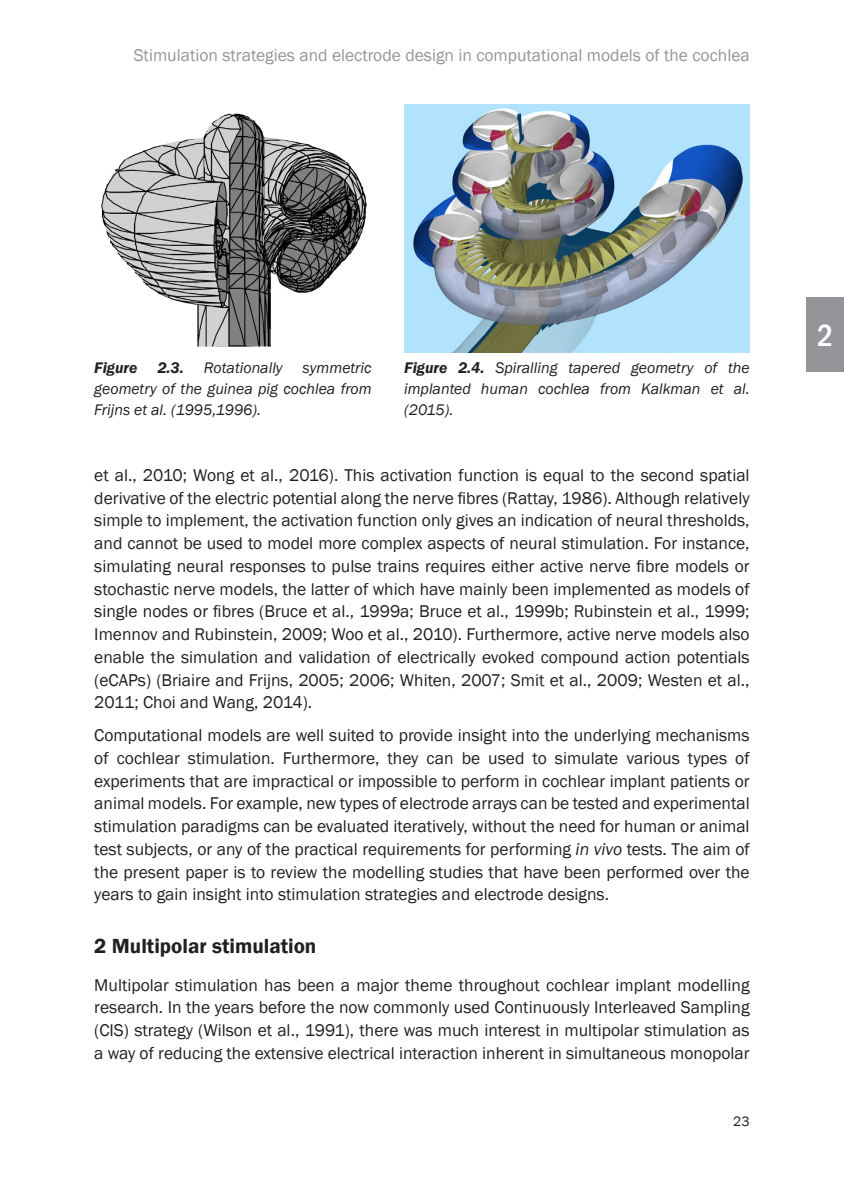
<style>
.page{position:relative;width:844px;height:1191px;background:#fff}
.page>*{position:absolute;margin:0;border:0;box-sizing:border-box;transform-origin:0 0}
.t1{font:500 condensed 31.5px "Franklin Gothic";color:#fff}
.t2{font:600 21px "Franklin Gothic";color:#231f20}
.t3{font:17.5px/22.8px "Franklin Gothic";color:#231f20;text-align:justify}
.t4{font:17.5px "Franklin Gothic";color:#939598}
.t5{font:italic 15.75px/21px "Franklin Gothic";color:#231f20;text-align:justify}
.t6{font:italic 600 15.75px "Franklin Gothic";color:#231f20}
.t7{font:14px "Franklin Gothic";color:#231f20}
.s1{font-weight:600}
.s2{font-style:italic}
</style>
<div class="page">
<div style="left:806px;top:298px;width:37px;height:74px;background:#939598"></div>
<img style="left:101px;top:113px;width:266px;height:234px">
<img style="left:404px;top:104px;width:345px;height:248px">
<p class="t4" style="left:134px;top:44px;width:617px">Stimulation strategies and electrode design in computational models of the cochlea</p>
<p class="t5" style="left:94px;top:358px;width:279px;text-indent:208px">symmetric geometry of the guinea pig cochlea from Frijns et al. (1995,1996).</p>
<p class="t5" style="left:404px;top:358px;width:347px"><span class="s1">Figure 2.4.</span> Spiralling tapered geometry of the implanted human cochlea from Kalkman et al. (2015).</p>
<p class="t6" style="left:94px;top:358px;width:44px">Figure</p>
<p class="t6" style="left:157px;top:358px;width:28px">2.3.</p>
<p class="t5" style="left:204px;top:358px;width:80px">Rotationally</p>
<p class="t3" style="left:94px;top:464px;width:656px">et al., 2010; Wong et al., 2016). This activation function is equal to the second spatial derivative of the electric potential along the nerve fibres (Rattay, 1986). Although relatively simple to implement, the activation function only gives an indication of neural thresholds, and cannot be used to model more complex aspects of neural stimulation. For instance, simulating neural responses to pulse trains requires either active nerve fibre models or stochastic nerve models, the latter of which have mainly been implemented as models of single nodes or fibres (Bruce et al., 1999a; Bruce et al., 1999b; Rubinstein et al., 1999; Imennov and Rubinstein, 2009; Woo et al., 2010). Furthermore, active nerve models also enable the simulation and validation of electrically evoked compound action potentials (eCAPs) (Briaire and Frijns, 2005; 2006; Whiten, 2007; Smit et al., 2009; Westen et al., 2011; Choi and Wang, 2014).</p>
<p class="t3" style="left:94px;top:724px;width:656px">Computational models are well suited to provide insight into the underlying mechanisms of cochlear stimulation. Furthermore, they can be used to simulate various types of experiments that are impractical or impossible to perform in cochlear implant patients or animal models. For example, new types of electrode arrays can be tested and experimental stimulation paradigms can be evaluated iteratively, without the need for human or animal test subjects, or any of the practical requirements for performing <span class="s2">in vivo</span> tests. The aim of the present paper is to review the modelling studies that have been performed over the years to gain insight into stimulation strategies and electrode designs.</p>
<p class="t2" style="left:94px;top:933px;width:223px">2 Multipolar stimulation</p>
<p class="t3" style="left:94px;top:973px;width:656px">Multipolar stimulation has been a major theme throughout cochlear implant modelling research. In the years before the now commonly used Continuously Interleaved Sampling (CIS) strategy (Wilson et al., 1991), there was much interest in multipolar stimulation as a way of reducing the extensive electrical interaction inherent in simultaneous monopolar</p>
<p class="t7" style="left:733px;top:1113px;width:18px">23</p>
<h1 class="t1" style="left:817px;top:315px;width:18px">2</h1>
</div>
